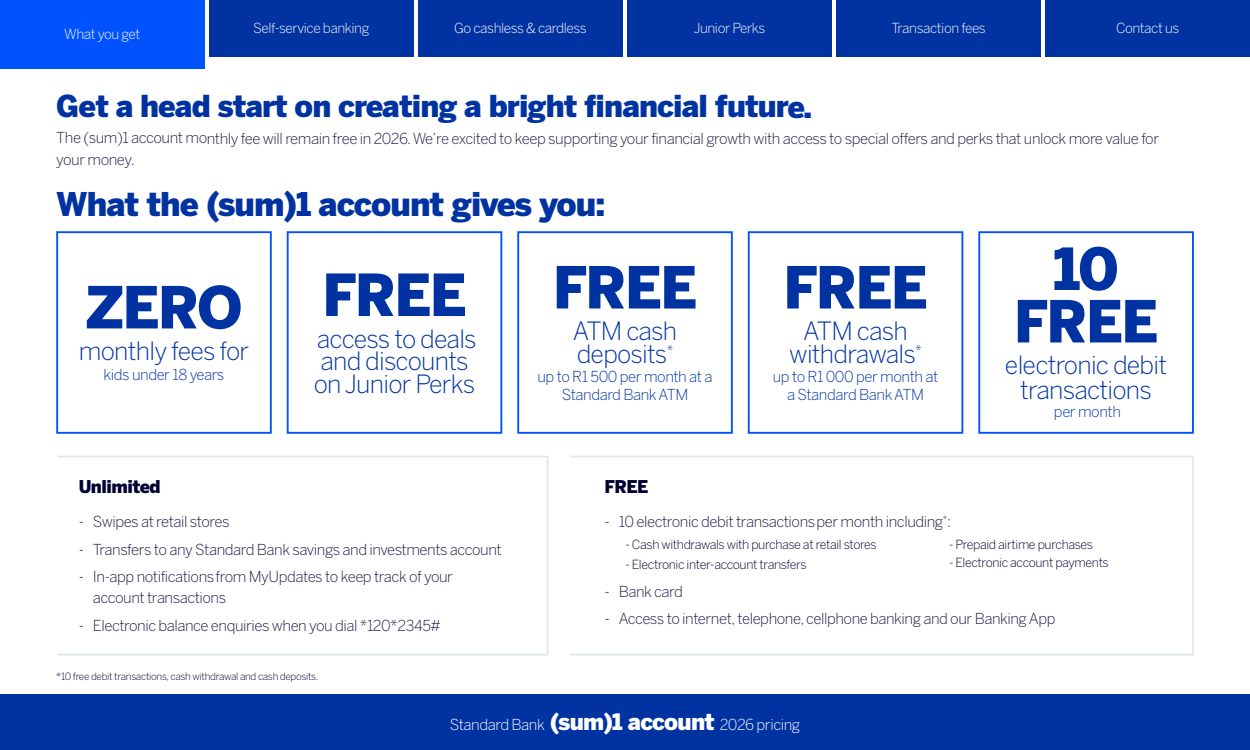
<style>
.page{position:relative;width:1250px;height:750px;background:#fff}
.page>*{position:absolute;margin:0;border:0;box-sizing:border-box;transform-origin:0 0}
.t1{font:900 57.5px "Benton Sans";letter-spacing:-.03em;color:#0033a1}
.t2{font:900 32.5px "Benton Sans";letter-spacing:-.03em;color:#0033a1}
.t3{font:900 30px "Benton Sans";letter-spacing:-.03em;color:#0033a1}
.t4{font:300 25px/22.5px "Benton Sans";letter-spacing:-.03em;color:#0033a1}
.t5{font:900 17.5px "Benton Sans";letter-spacing:-.03em;color:#003}
.t6{font:300 15px/21px "Benton Sans";letter-spacing:-.03em;color:#1a1a47}
.t7{font:300 15px/18.8px "Benton Sans";letter-spacing:-.03em;color:#0033a1;text-align:center}
.t8{font:300 15px "Benton Sans";letter-spacing:-.03em;color:#fff}
.t9{font:300 13.75px "Benton Sans";letter-spacing:-.03em;color:#fff}
.t10{font:300 12.5px "Benton Sans";letter-spacing:-.03em;color:#003}
.t11{font:300 10px "Benton Sans";letter-spacing:-.03em;color:#003}
.s1{font-weight:900;font-size:22.5px}
</style>
<div class="page">
<div style="left:0;top:694px;width:1250px;height:56px;background:#0033a1"></div>
<div style="left:56px;top:231px;width:216px;height:203px;border:2px solid #0052ff"></div>
<div style="left:517px;top:231px;width:216px;height:203px;border:2px solid #0052ff"></div>
<div style="left:748px;top:231px;width:215px;height:203px;border:2px solid #0052ff"></div>
<div style="left:978px;top:231px;width:216px;height:203px;border:2px solid #0052ff"></div>
<div style="left:287px;top:231px;width:215px;height:203px;border:2px solid #0052ff"></div>
<div style="left:57px;top:456px;width:491px;height:200px;border:2px solid #e2e7e9"></div>
<div style="left:570px;top:456px;width:624px;height:200px;border:2px solid #e2e7e9"></div>
<div style="left:209px;top:0;width:205px;height:56px;background:#0033a1"></div>
<div style="left:1046px;top:0;width:204px;height:56px;background:#0033a1"></div>
<div style="left:836px;top:0;width:205px;height:56px;background:#0033a1"></div>
<div style="left:418px;top:0;width:205px;height:56px;background:#0033a1"></div>
<div style="left:627px;top:0;width:205px;height:56px;background:#0033a1"></div>
<div style="left:0;top:0;width:204px;height:69px;background:#0052ff"></div>
<p class="t9" style="left:64px;top:20px;width:78px">What you get</p>
<p class="t9" style="left:253px;top:20px;width:118px">Self-service banking</p>
<p class="t9" style="left:454px;top:20px;width:134px">Go cashless &amp; cardless</p>
<p class="t9" style="left:694px;top:20px;width:73px">Junior Perks</p>
<p class="t9" style="left:892px;top:20px;width:96px">Transaction fees</p>
<p class="t9" style="left:1116px;top:20px;width:65px">Contact us</p>
<p class="t9" style="left:64px;top:26px;width:78px">What you get</p>
<h3 class="t3" style="left:56px;top:87px;width:757px">Get a head start on creating a bright financial future.</h3>
<p class="t6" style="left:56px;top:128px;width:1104px">The (sum)1 account monthly fee will remain free in 2026. We’re excited to keep supporting your financial growth with access to special offers and perks that unlock more value for your money.</p>
<h2 class="t2" style="left:56px;top:184px;width:551px">What the (sum)1 account gives you:</h2>
<h1 class="t1" style="left:85px;top:271px;width:159px">ZERO</h1>
<h3 class="t4" style="left:79px;top:340px;width:172px">monthly fees for</h3>
<p class="t7" style="left:104px;top:366px;width:122px">kids under 18 years</p>
<h1 class="t1" style="left:322px;top:258px;width:146px">FREE</h1>
<h3 class="t4" style="left:314px;top:328px;width:165px">access to deals and discounts on Junior Perks</h3>
<p class="t5" style="left:79px;top:476px;width:84px">Unlimited</p>
<p class="t6" style="left:79px;top:511px;width:152px">- Swipes at retail stores</p>
<p class="t6" style="left:79px;top:539px;width:424px">- Transfers to any Standard Bank savings and investments account</p>
<p class="t6" style="left:93px;top:566px;width:362px;text-indent:-14px">- In-app notificationsfrom MyUpdates to keep track of your account transactions</p>
<p class="t6" style="left:79px;top:615px;width:364px">- Electronic balance enquiries when you dial *120*2345#</p>
<p class="t11" style="left:56px;top:670px;width:264px">*10 free debit transactions, cash withdrawal and cash deposits.</p>
<h1 class="t1" style="left:553px;top:251px;width:146px">FREE</h1>
<h3 class="t4" style="left:573px;top:320px;width:106px">ATM cash deposits<sup>*</sup></h3>
<p class="t7" style="left:538px;top:367px;width:177px">up to R1 500 per month at a<br>Standard Bank ATM</p>
<h1 class="t1" style="left:783px;top:251px;width:146px">FREE</h1>
<h3 class="t4" style="left:789px;top:320px;width:134px;text-align:center">ATM cash withdrawals<sup>*</sup></h3>
<p class="t7" style="left:773px;top:367px;width:167px">up to R1 000 per month at a Standard Bank ATM</p>
<p class="t5" style="left:605px;top:476px;width:45px">FREE</p>
<p class="t6" style="left:605px;top:511px;width:348px">- 10 electronic debit transactionsper month including<sup>*</sup>:</p>
<h1 class="t1" style="left:1053px;top:232px;width:67px">10</h1>
<h1 class="t1" style="left:1014px;top:285px;width:146px">FREE</h1>
<h3 class="t4" style="left:1005px;top:353px;width:164px;line-height:25px;text-align:center">electronic debit transactions</h3>
<p class="t7" style="left:1054px;top:402px;width:68px">per month</p>
<p class="t10" style="left:625px;top:538px;width:253px">- Cash withdrawals with purchase at retail stores</p>
<p class="t10" style="left:625px;top:558px;width:183px">- Electronic inter-account transfers</p>
<p class="t10" style="left:949px;top:538px;width:146px">- Prepaid airtime purchases</p>
<p class="t10" style="left:949px;top:555px;width:161px">- Electronic account payments</p>
<p class="t6" style="left:605px;top:581px;width:80px">- Bank card</p>
<p class="t6" style="left:605px;top:608px;width:452px">- Access to internet, telephone, cellphone banking and our Banking App</p>
<p class="t8" style="left:450px;top:716px;width:352px">Standard Bank <span class="s1">(sum)1 account</span> 2026 pricing</p>
</div>
